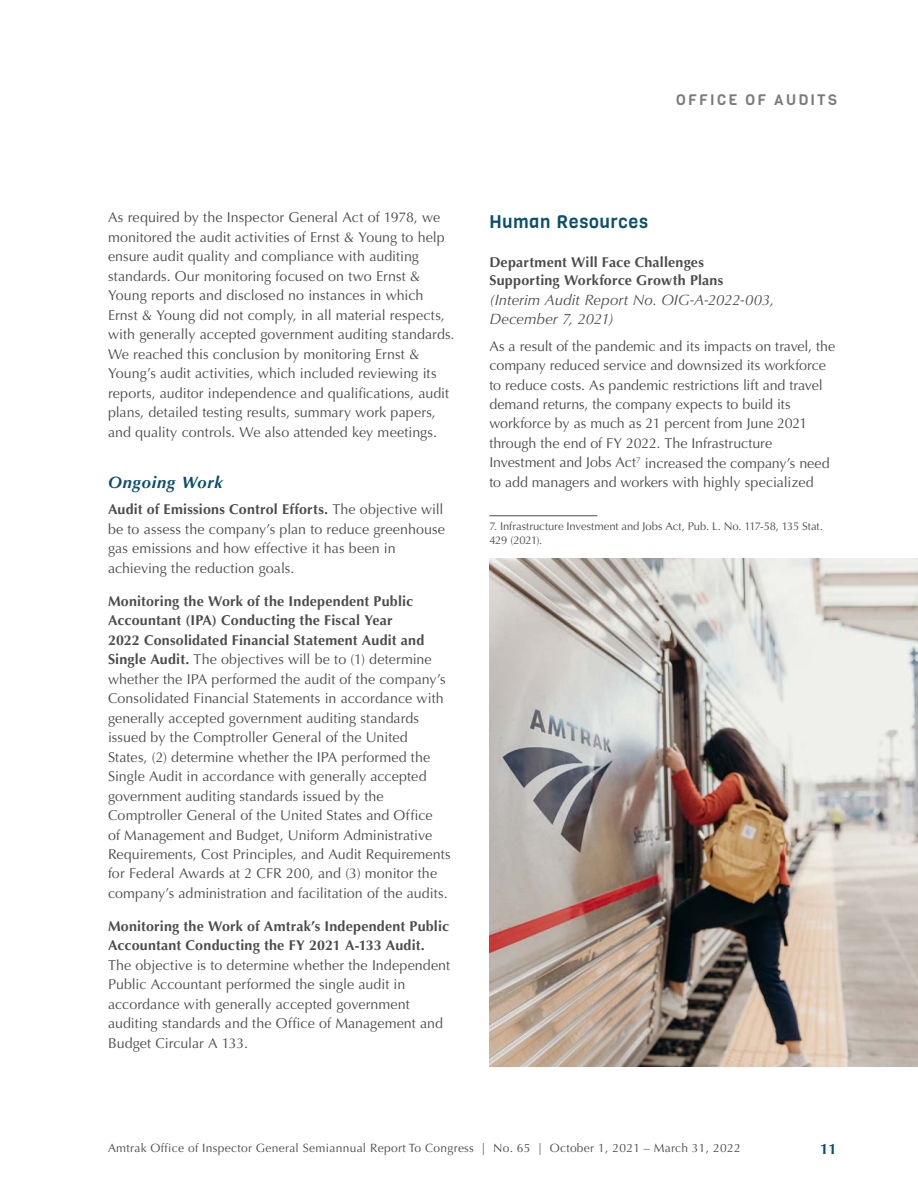
<style>
.page{position:relative;width:918px;height:1188px;background:#fff}
.page>*{position:absolute;margin:0;border:0;box-sizing:border-box;transform-origin:0 0}
.t1{font:18px "Viga";letter-spacing:.04em;color:#0b4f6d}
.Ongoing_Work_Header{font:italic 700 16.5px "Optima";letter-spacing:.04em;color:#0b4f6d}
.H2_Italics{font:italic 15px/19.5px "Optima";letter-spacing:.005em;color:#4b4c4d}
.Title_2_Sub{font:15px "Viga";letter-spacing:.15em;color:#797b7e}
.t2{font:700 15px "Optima";color:#0b4f6d}
.main_body{font:14.25px/19.5px "Optima";color:#4b4c4d}
.H1_Annotation{font:700 14.25px/18.8px "Optima";letter-spacing:.015em;color:#4b4c4d}
.t3{font:12px "Optima";letter-spacing:.025em;color:#4b4c4d}
.Foot_notes{font:11.25px/14.2px "Optima";letter-spacing:-.005em;color:#4b4c4d}
.s1{font-weight:700}
</style>
<div class="page">
<img style="left:489px;top:558px;width:429px;height:508px">
<hr style="left:489px;top:516px;width:108px;height:1px;background:#4b4c4d">
<p class="Title_2_Sub" style="left:676px;top:90px;width:162px">OFFICE OF AUDITS</p>
<p class="main_body" style="left:108px;top:208px;width:348px">As required by the Inspector General Act of 1978, we monitored the audit activities of Ernst &amp; Young to help ensure audit quality and compliance with auditing standards. Our monitoring focused on two Ernst &amp; Young reports and disclosed no instances in which Ernst &amp; Young did not comply, in all material respects, with generally accepted government auditing standards.<br>We reached this conclusion by monitoring Ernst &amp; Young’s audit activities, which included reviewing its reports, auditor independence and qualifications, audit plans, detailed testing results, summary work papers, and quality controls. We also attended key meetings.</p>
<p class="Ongoing_Work_Header" style="left:108px;top:472px;width:116px">Ongoing Work</p>
<p class="main_body" style="left:108px;top:500px;width:339px"><span class="s1">Audit of Emissions Control Efforts.</span> The objective will be to assess the company’s plan to reduce greenhouse gas emissions and how effective it has been in achieving the reduction goals.</p>
<p class="main_body" style="left:108px;top:591px;width:344px"><span class="s1">Monitoring the Work of the Independent Public Accountant (IPA) Conducting the Fiscal Year<br>2022 Consolidated Financial Statement Audit and Single Audit.</span> The objectives will be to (1) determine whether the IPA performed the audit of the company’s Consolidated Financial Statements in accordance with generally accepted government auditing standards issued by the Comptroller General of the United<br>States, (2) determine whether the IPA performed the Single Audit in accordance with generally accepted government auditing standards issued by the Comptroller General of the United States and Office<br>of Management and Budget, Uniform Administrative Requirements, Cost Principles, and Audit Requirements for Federal Awards at 2 CFR 200, and (3) monitor the company’s administration and facilitation of the audits.</p>
<p class="main_body" style="left:108px;top:917px;width:344px"><span class="s1">Monitoring the Work of Amtrak’s Independent Public Accountant Conducting the FY 2021 A-133 Audit.<br></span>The objective is to determine whether the Independent Public Accountant performed the single audit in accordance with generally accepted government auditing standards and the Office of Management and Budget Circular A 133.</p>
<h1 class="t1" style="left:489px;top:209px;width:160px">Human Resources</h1>
<p class="H1_Annotation" style="left:489px;top:252px;width:236px">Department Will Face Challenges<br>Supporting Workforce Growth Plans</p>
<p class="H2_Italics" style="left:489px;top:290px;width:286px">(Interim Audit Report No. OIG-A-2022-003,<br>December 7, 2021)</p>
<p class="main_body" style="left:489px;top:336px;width:347px">As a result of the pandemic and its impacts on travel, the company reduced service and downsized its workforce to reduce costs. As pandemic restrictions lift and travel demand returns, the company expects to build its workforce by as much as 21 percent from June 2021 through the end of FY 2022. The Infrastructure Investment and Jobs Act<sup>7</sup> increased the company’s need to add managers and workers with highly specialized</p>
<p class="Foot_notes" style="left:489px;top:519px;width:335px">7. Infrastructure Investment and Jobs Act, Pub. L. No. 117-58, 135 Stat.<br>429 (2021).</p>
<p class="t3" style="left:108px;top:1141px;width:634px">Amtrak Office of Inspector General Semiannual Report To Congress | No. 65 | October 1, 2021 – March 31, 2022</p>
<p class="t2" style="left:820px;top:1140px;width:18px">11</p>
</div>
